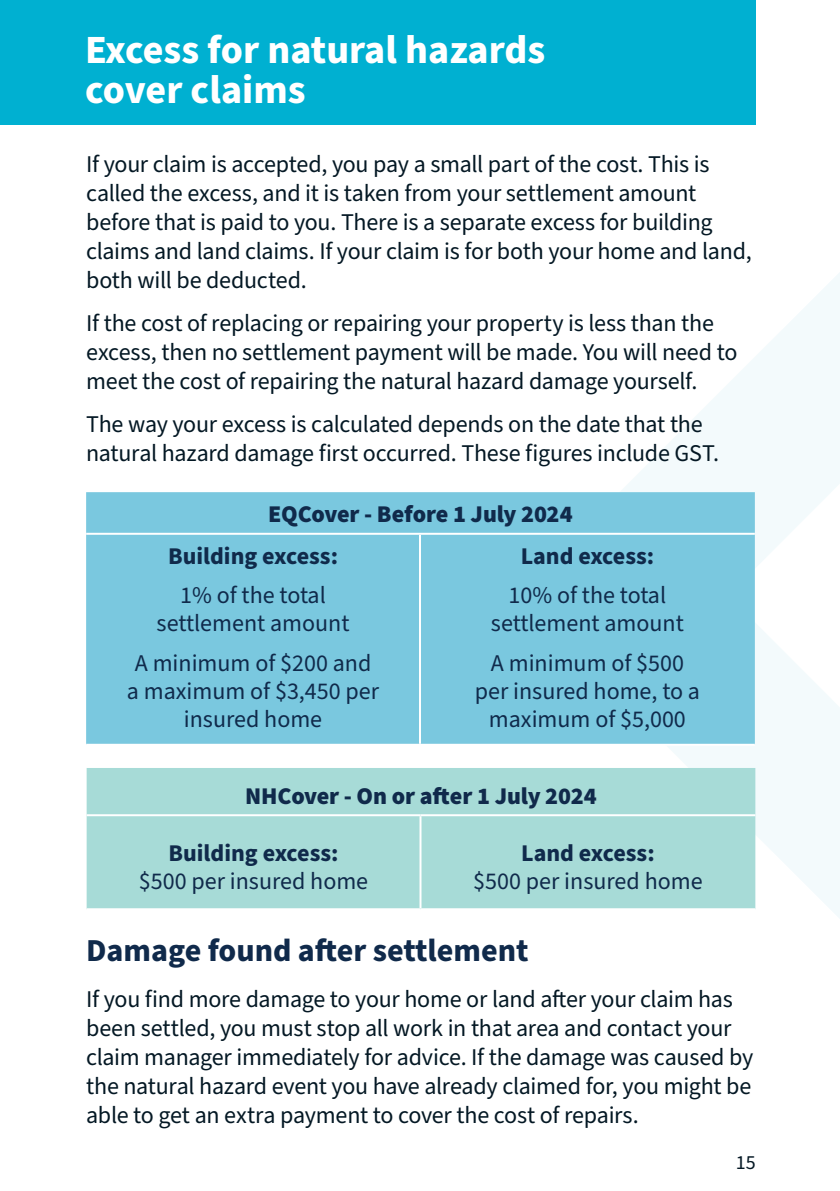
<style>
.page{position:relative;width:840px;height:1191px;background:#fff}
.page>*{position:absolute;margin:0;border:0;box-sizing:border-box;transform-origin:0 0}
.t1{font:700 40px/40px "Source Sans Pro";color:#fff}
.t2{font:700 32px "Source Sans Pro";color:#102a4b}
.body{font:24px/29px "Source Sans Pro";letter-spacing:-.01em;color:#041824}
.body_table{font:24px/28px "Source Sans Pro";color:#102a4b;text-align:center}
.body-2{font:900 24px "Source Sans Pro";letter-spacing:-.005em;color:#102a4b}
.body_table-2{font:700 24px "Source Sans Pro";color:#102a4b}
.t3{font:20px "Source Sans Pro";color:#041824}
.s1{font-weight:700}
</style>
<div class="page">
<svg style="left:621px;top:274px;width:218px;height:643px;fill:#f3fafc"></svg>
<div style="left:0;top:0;width:755px;height:125px;background:#00b0d1"></div>
<div style="left:86px;top:492px;width:668px;height:252px;background:#7ac8df"></div>
<hr style="left:86px;top:533px;width:334px;height:2px;background:#fff">
<hr style="left:420px;top:533px;width:334px;height:2px;background:#fff">
<hr style="left:419px;top:535px;width:2px;height:209px;background:#fff">
<hr style="left:420px;top:744px;width:334px;height:2px;background:#fff">
<div style="left:87px;top:768px;width:668px;height:140px;background:#a7dbd7"></div>
<hr style="left:87px;top:814px;width:333px;height:2px;background:#fff">
<hr style="left:420px;top:814px;width:335px;height:2px;background:#fff">
<hr style="left:419px;top:816px;width:2px;height:92px;background:#fff">
<hr style="left:420px;top:908px;width:335px;height:2px;background:#fff">
<h1 class="t1" style="left:85px;top:31px;width:461px">Excess for natural hazards cover claims</h1>
<p class="body" style="left:86px;top:150px;width:666px">If your claim is accepted, you pay a small part of the cost. This is called the excess, and it is taken from your settlement amount before that is paid to you. There is a separate excess for building claims and land claims. If your claim is for both your home and land, both will be deducted.</p>
<p class="body" style="left:86px;top:309px;width:652px">If the cost of replacing or repairing your property is less than the excess, then no settlement payment will be made. You will need to meet the cost of repairing the natural hazard damage yourself.</p>
<p class="body" style="left:86px;top:411px;width:634px">The way your excess is calculated depends on the date that the natural hazard damage first occurred. These figures include GST.</p>
<p class="body-2" style="left:268px;top:498px;width:306px">EQCover - Before 1 July 2024</p>
<p class="body_table-2" style="left:168px;top:540px;width:171px">Building excess:</p>
<p class="body_table" style="left:156px;top:582px;width:194px">1% of the total settlement amount</p>
<p class="body_table" style="left:127px;top:649px;width:254px">A minimum of $200 and a maximum of $3,450 per insured home</p>
<p class="body_table-2" style="left:520px;top:540px;width:135px">Land excess:</p>
<p class="body_table" style="left:490px;top:582px;width:194px">10% of the total settlement amount</p>
<p class="body_table" style="left:474px;top:649px;width:227px">A minimum of $500 per insured home, to a maximum of $5,000</p>
<p class="body-2" style="left:245px;top:779px;width:353px">NHCover - On or after 1 July 2024</p>
<p class="body_table" style="left:139px;top:839px;width:231px"><span class="s1">Building excess:<br></span>$500 per insured home</p>
<p class="body_table" style="left:473px;top:839px;width:231px"><span class="s1">Land excess:<br></span>$500 per insured home</p>
<h2 class="t2" style="left:86px;top:928px;width:444px">Damage found after settlement</h2>
<p class="body" style="left:86px;top:985px;width:668px">If you find more damage to your home or land after your claim has been settled, you must stop all work in that area and contact your claim manager immediately for advice. If the damage was caused by the natural hazard event you have already claimed for, you might be able to get an extra payment to cover the cost of repairs.</p>
<p class="t3" style="left:735px;top:1149px;width:22px">15</p>
</div>
